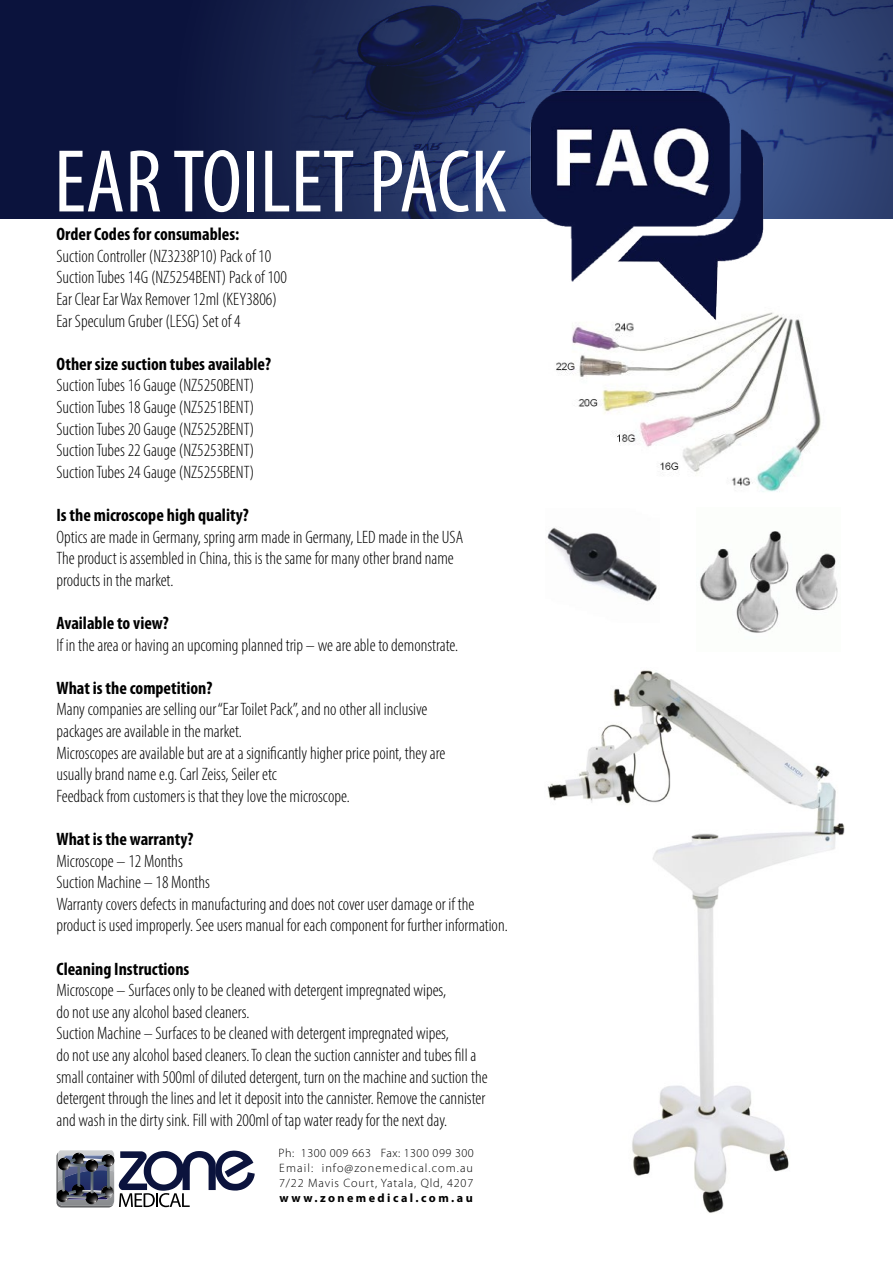
<style>
.page{position:relative;width:893px;height:1263px;background:#fff}
.page>*{position:absolute;margin:0;border:0;box-sizing:border-box;transform-origin:0 0}
.t1{font:condensed 90px "Myriad Pro";color:#fff}
.t2{font:300 condensed 18px/21.6px "Myriad Pro";color:#000}
.t3{font:700 condensed 18px "Myriad Pro";color:#000}
.t4{font:300 12.15px/14.9px "Myriad Pro";letter-spacing:.08em;color:#000;text-align:justify}
.t5{font:700 12.15px "Myriad Pro";letter-spacing:.2em;color:#000}
</style>
<div class="page">
<img style="left:547px;top:670px;width:298px;height:543px">
<div style="left:1px;top:1px;width:892px;height:218px;background:linear-gradient(to bottom,#0e1640,#0e1741)"></div>
<img style="left:287px;top:1px;width:606px;height:218px">
<img style="left:556px;top:312px;width:265px;height:180px">
<img style="left:700px;top:531px;width:138px;height:102px">
<img style="left:547px;top:527px;width:110px;height:75px">
<img style="left:522px;top:78px;width:250px;height:250px">
<svg style="left:56px;top:1150px;width:199px;height:57px"></svg>
<h1 class="t1" style="left:54px;top:127px;width:454px">EAR TOILET PACK</h1>
<p class="t3" style="left:56px;top:223px;width:185px">Order Codes for consumables:</p>
<p class="t2" style="left:56px;top:245px;width:232px">Suction Controller (NZ3238P10) Pack of 10<br>Suction Tubes 14G (NZ5254BENT) Pack of 100<br>Ear Clear Ear Wax Remover 12ml (KEY3806)<br>Ear Speculum Gruber (LESG) Set of 4</p>
<p class="t3" style="left:56px;top:352px;width:216px">Other size suction tubes available?</p>
<p class="t2" style="left:56px;top:374px;width:199px;text-align:justify">Suction Tubes 16 Gauge (NZ5250BENT)<br>Suction Tubes 18 Gauge (NZ5251BENT)<br>Suction Tubes 20 Gauge (NZ5252BENT)<br>Suction Tubes 22 Gauge (NZ5253BENT)<br>Suction Tubes 24 Gauge (NZ5255BENT)</p>
<p class="t3" style="left:56px;top:504px;width:194px">Is the microscope high quality?</p>
<p class="t2" style="left:56px;top:526px;width:408px">Optics are made in Germany, spring arm made in Germany, LED made in the USA<br>The product is assembled in China, this is the same for many other brand name products in the market.</p>
<p class="t3" style="left:56px;top:612px;width:114px">Available to view?</p>
<p class="t2" style="left:56px;top:634px;width:403px">If in the area or having an upcoming planned trip – we are able to demonstrate.</p>
<p class="t3" style="left:56px;top:676px;width:157px">What is the competition?</p>
<p class="t2" style="left:56px;top:698px;width:390px">Many companies are selling our “Ear Toilet Pack”, and no other all inclusive packages are available in the market.<br>Microscopes are available but are at a significantly higher price point, they are usually brand name e.g. Carl Zeiss, Seiler etc<br>Feedback from customers is that they love the microscope.</p>
<p class="t3" style="left:56px;top:828px;width:138px">What is the warranty?</p>
<p class="t2" style="left:56px;top:850px;width:453px">Microscope – 12 Months<br>Suction Machine – 18 Months<br>Warranty covers defects in manufacturing and does not cover user damage or if the product is used improperly. See users manual for each component for further information.</p>
<p class="t3" style="left:56px;top:957px;width:134px">Cleaning Instructions</p>
<p class="t2" style="left:56px;top:979px;width:433px">Microscope – Surfaces only to be cleaned with detergent impregnated wipes,<br>do not use any alcohol based cleaners.<br>Suction Machine – Surfaces to be cleaned with detergent impregnated wipes,<br>do not use any alcohol based cleaners. To clean the suction cannister and tubes fill a small container with 500ml of diluted detergent, turn on the machine and suction the detergent through the lines and let it deposit into the cannister. Remove the cannister and wash in the dirty sink. Fill with 200ml of tap water ready for the next day.</p>
<p class="t4" style="left:279px;top:1146px;width:197px">Ph: 1300 009 663 Fax: 1300 099 300<br>Email: info@zonemedical.com.au 7/22 Mavis Court, Yatala, Qld, 4207</p>
<p class="t5" style="left:280px;top:1190px;width:195px">www.zonemedical.com.au</p>
</div>
